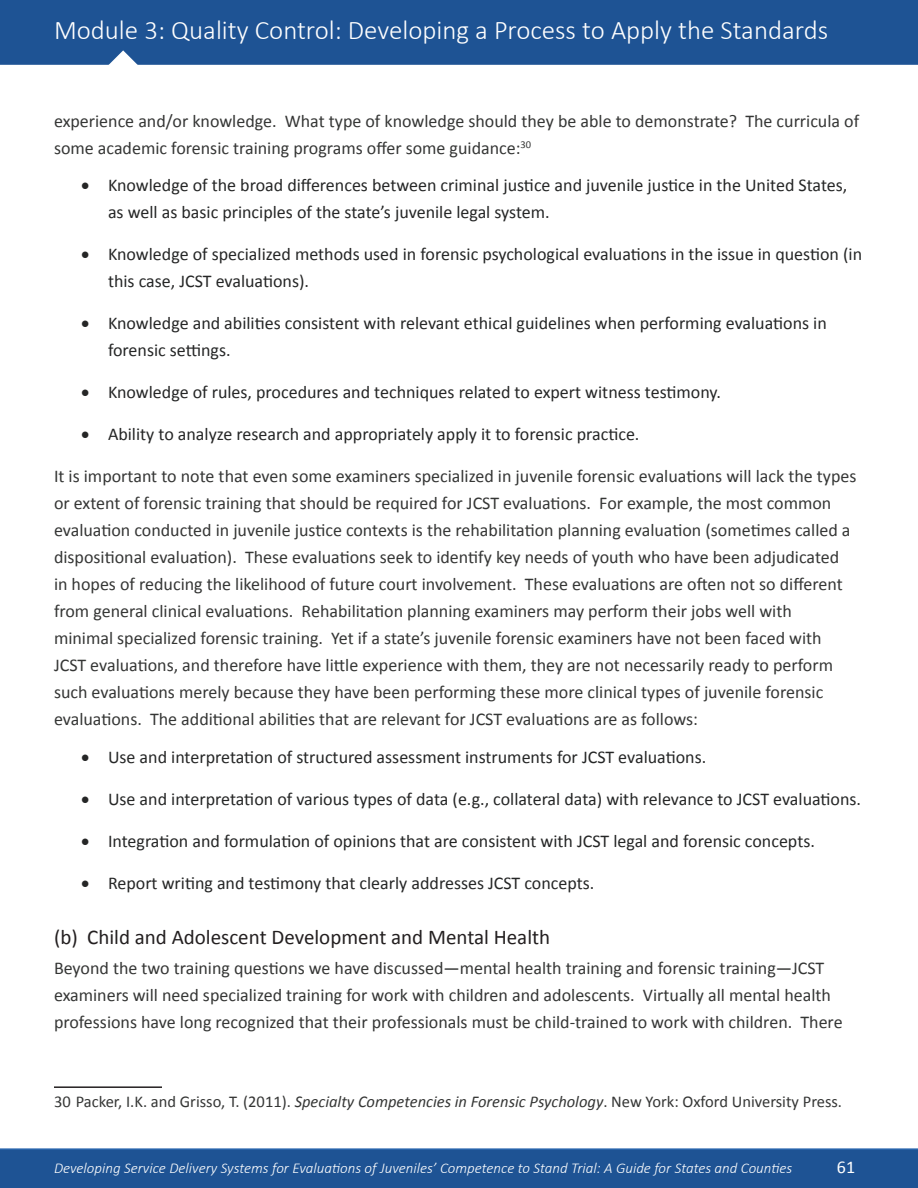
<style>
.page{position:relative;width:918px;height:1188px;background:#fff}
.page>*{position:absolute;margin:0;border:0;box-sizing:border-box;transform-origin:0 0}
.t1{font:300 27px "Calibri";color:#fff}
.Heading_5_Style{font:21px "Calibri";color:#231f20}
.t2{font:18px/27px "Calibri";color:#353635}
.t3{font:18px/27px "Calibri";color:#252626}
.t4{font:18px "Calibri";color:#fff}
.footnotes{font:16.5px "Calibri";color:#353635}
.t5{font:italic 300 15px "Calibri";color:#fff}
.s1{font-style:italic}
</style>
<div class="page">
<div style="left:0;top:1148px;width:918px;height:40px;background:#1e5394"></div>
<div style="left:0;top:0;width:918px;height:65px;background:#1e5394"></div>
<svg style="left:61px;top:50px;width:125px;height:15px;background:#3968a1"></svg>
<hr style="left:54px;top:1086px;width:108px;height:2px;background:#231f20">
<h1 class="t1" style="left:54px;top:13px;width:776px">Module 3: Quality Control: Developing a Process to Apply the Standards</h1>
<p class="t2" style="left:54px;top:107px;width:807px">experience and/or knowledge. What type of knowledge should they be able to demonstrate? The curricula of some academic forensic training programs offer some guidance:<sup>30</sup></p>
<p class="t3" style="left:108px;top:172px;width:741px;text-indent:-27px">• Knowledge of the broad differences between criminal justice and juvenile justice in the United States, as well as basic principles of the state’s juvenile legal system.</p>
<p class="t3" style="left:108px;top:241px;width:756px;text-indent:-27px">• Knowledge of specialized methods used in forensic psychological evaluations in the issue in question (in this case, JCST evaluations).</p>
<p class="t3" style="left:108px;top:310px;width:720px;text-indent:-27px">• Knowledge and abilities consistent with relevant ethical guidelines when performing evaluations in forensic settings.</p>
<p class="t3" style="left:81px;top:379px;width:642px">• Knowledge of rules, procedures and techniques related to expert witness testimony.</p>
<p class="t3" style="left:81px;top:421px;width:560px">• Ability to analyze research and appropriately apply it to forensic practice.</p>
<p class="t2" style="left:54px;top:463px;width:804px">It is important to note that even some examiners specialized in juvenile forensic evaluations will lack the types or extent of forensic training that should be required for JCST evaluations. For example, the most common evaluation conducted in juvenile justice contexts is the rehabilitation planning evaluation (sometimes called a dispositional evaluation). These evaluations seek to identify key needs of youth who have been adjudicated in hopes of reducing the likelihood of future court involvement. These evaluations are often not so different from general clinical evaluations. Rehabilitation planning examiners may perform their jobs well with<br>minimal specialized forensic training. Yet if a state’s juvenile forensic examiners have not been faced with JCST evaluations, and therefore have little experience with them, they are not necessarily ready to perform such evaluations merely because they have been performing these more clinical types of juvenile forensic evaluations. The additional abilities that are relevant for JCST evaluations are as follows:</p>
<p class="t3" style="left:81px;top:743px;width:627px">• Use and interpretation of structured assessment instruments for JCST evaluations.</p>
<p class="t3" style="left:81px;top:785px;width:782px">• Use and interpretation of various types of data (e.g., collateral data) with relevance to JCST evaluations.</p>
<p class="t3" style="left:81px;top:827px;width:735px">• Integration and formulation of opinions that are consistent with JCST legal and forensic concepts.</p>
<p class="t3" style="left:81px;top:869px;width:515px">• Report writing and testimony that clearly addresses JCST concepts.</p>
<p class="Heading_5_Style" style="left:54px;top:924px;width:498px">(b) Child and Adolescent Development and Mental Health</p>
<p class="t2" style="left:54px;top:955px;width:790px">Beyond the two training questions we have discussed—mental health training and forensic training—JCST examiners will need specialized training for work with children and adolescents. Virtually all mental health professions have long recognized that their professionals must be child-trained to work with children. There</p>
<p class="footnotes" style="left:54px;top:1091px;width:790px">30 Packer, I.K. and Grisso, T. (2011). <span class="s1">Specialty Competencies in Forensic Psychology</span>. New York: Oxford University Press.</p>
<p class="t5" style="left:54px;top:1158px;width:740px">Developing Service Delivery Systems for Evaluations of Juveniles’ Competence to Stand Trial: A Guide for States and Counties</p>
<p class="t4" style="left:837px;top:1156px;width:20px">61</p>
</div>
